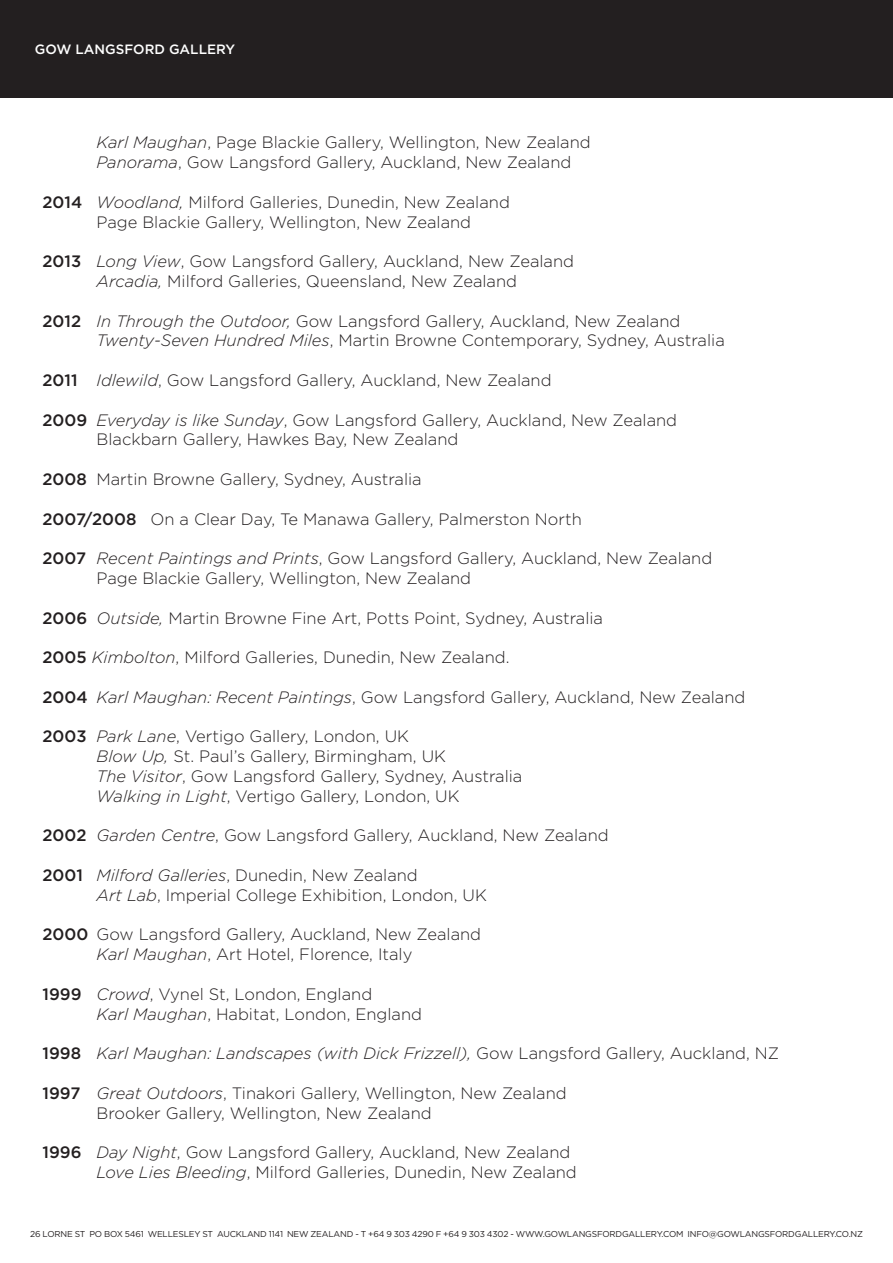
<style>
.page{position:relative;width:893px;height:1263px;background:#fff}
.page>*{position:absolute;margin:0;border:0;box-sizing:border-box;transform-origin:0 0}
.Normal__Web{font:300 16.5px/19.8px "Gotham";color:#231f20}
.Normal__Web-2{font:italic 300 16.5px "Gotham";color:#231f20}
.t1{font:500 13.5px "Gotham";color:#fff}
.t2{font:8.55px "Gotham";letter-spacing:-.02em;color:#231f20}
.s1{font-style:italic}
.s2{font-weight:500}
.s3{font-weight:500;font-style:normal}
.s4{font-style:normal}
</style>
<div class="page">
<div style="left:0;top:0;width:893px;height:98px;background:#231f20"></div>
<p class="t1" style="left:35px;top:40px;width:202px">GOW LANGSFORD GALLERY</p>
<p class="Normal__Web" style="left:97px;top:132px;width:496px"><span class="s1">Karl Maughan</span>, Page Blackie Gallery, Wellington, New Zealand<br><span class="s1">Panorama</span>, Gow Langsford Gallery, Auckland, New Zealand</p>
<p class="Normal__Web" style="left:97px;top:192px;width:415px;text-indent:-54px"><span class="s2">2014</span> <span class="s1">Woodland,</span> Milford Galleries, Dunedin, New Zealand<br>Page Blackie Gallery, Wellington, New Zealand</p>
<p class="Normal__Web" style="left:43px;top:251px;width:533px;text-align:center"><span class="s2">2013</span> <span class="s1">Long View</span>, Gow Langsford Gallery, Auckland, New Zealand<br><span class="s1">Arcadia,</span> Milford Galleries, Queensland, New Zealand</p>
<p class="Normal__Web" style="left:97px;top:310px;width:630px;text-indent:-54px"><span class="s2">2012</span> <span class="s1">In Through the Outdoor,</span> Gow Langsford Gallery, Auckland, New Zealand<br><span class="s1">Twenty-Seven Hundred Miles</span>, Martin Browne Contemporary, Sydney, Australia</p>
<p class="Normal__Web" style="left:43px;top:370px;width:511px"><span class="s2">2011</span> <span class="s1">Idlewild</span>, Gow Langsford Gallery, Auckland, New Zealand</p>
<p class="Normal__Web" style="left:97px;top:409px;width:582px;text-indent:-54px"><span class="s2">2009</span> <span class="s1">Everyday is like Sunday</span>, Gow Langsford Gallery, Auckland, New Zealand<br>Blackbarn Gallery, Hawkes Bay, New Zealand</p>
<p class="Normal__Web" style="left:43px;top:469px;width:381px"><span class="s2">2008</span> Martin Browne Gallery, Sydney, Australia</p>
<p class="Normal__Web" style="left:43px;top:508px;width:541px"><span class="s2">2007/2008</span> On a Clear Day, Te Manawa Gallery, Palmerston North</p>
<p class="Normal__Web" style="left:97px;top:548px;width:617px;text-indent:-54px"><span class="s2">2007</span> <span class="s1">Recent Paintings and Prints</span>, Gow Langsford Gallery, Auckland, New Zealand<br>Page Blackie Gallery, Wellington, New Zealand</p>
<p class="Normal__Web" style="left:43px;top:607px;width:562px"><span class="s2">2006</span> <span class="s1">Outside,</span> Martin Browne Fine Art, Potts Point, Sydney, Australia</p>
<p class="Normal__Web" style="left:43px;top:647px;width:468px"><span class="s2">2005</span> <span class="s1">Kimbolton</span>, Milford Galleries, Dunedin, New Zealand.</p>
<p class="Normal__Web" style="left:43px;top:687px;width:704px"><span class="s2">2004</span> <span class="s1">Karl Maughan: Recent Paintings</span>, Gow Langsford Gallery, Auckland, New Zealand</p>
<p class="Normal__Web" style="left:97px;top:726px;width:427px;text-indent:-54px"><span class="s2">2003</span> <span class="s1">Park Lane</span>, Vertigo Gallery, London, UK<br><span class="s1">Blow Up,</span> St. Paul’s Gallery, Birmingham, UK<br><span class="s1">The Visitor</span>, Gow Langsford Gallery, Sydney, Australia <span class="s1">Walking in Light</span>, Vertigo Gallery, London, UK</p>
<p class="Normal__Web" style="left:43px;top:825px;width:568px"><span class="s2">2002</span> <span class="s1">Garden Centre</span>, Gow Langsford Gallery, Auckland, New Zealand</p>
<p class="Normal__Web" style="left:97px;top:865px;width:392px;text-indent:-54px"><span class="s2">2001</span> <span class="s1">Milford Galleries</span>, Dunedin, New Zealand<br><span class="s1">Art Lab</span>, Imperial College Exhibition, London, UK</p>
<p class="Normal__Web" style="left:97px;top:924px;width:386px;text-indent:-54px"><span class="s2">2000</span> Gow Langsford Gallery, Auckland, New Zealand<br><span class="s1">Karl Maughan</span>, Art Hotel, Florence, Italy</p>
<p class="Normal__Web" style="left:97px;top:984px;width:327px;text-indent:-54px"><span class="s2">1999</span> <span class="s1">Crowd</span>, Vynel St, London, England<br><span class="s1">Karl Maughan</span>, Habitat, London, England</p>
<p class="Normal__Web-2" style="left:43px;top:1043px;width:738px"><span class="s3">1998</span> Karl Maughan: Landscapes (with Dick Frizzell), <span class="s4">Gow Langsford Gallery, Auckland, NZ</span></p>
<p class="Normal__Web" style="left:97px;top:1083px;width:472px;text-indent:-54px"><span class="s2">1997</span> <span class="s1">Great Outdoors</span>, Tinakori Gallery, Wellington, New Zealand<br>Brooker Gallery, Wellington, New Zealand</p>
<p class="Normal__Web" style="left:97px;top:1142px;width:482px;text-indent:-54px"><span class="s2">1996</span> <span class="s1">Day Night</span>, Gow Langsford Gallery, Auckland, New Zealand<br><span class="s1">Love Lies Bleeding</span>, Milford Galleries, Dunedin, New Zealand</p>
<p class="t2" style="left:30px;top:1228px;width:834px">26 LORNE ST PO BOX 5461 WELLESLEY ST AUCKLAND 1141 NEW ZEALAND - T +64 9 303 4290 F +64 9 303 4302 - WWW.GOWLANGSFORDGALLERY.COM INFO@GOWLANGSFORDGALLERY.CO.NZ</p>
</div>
